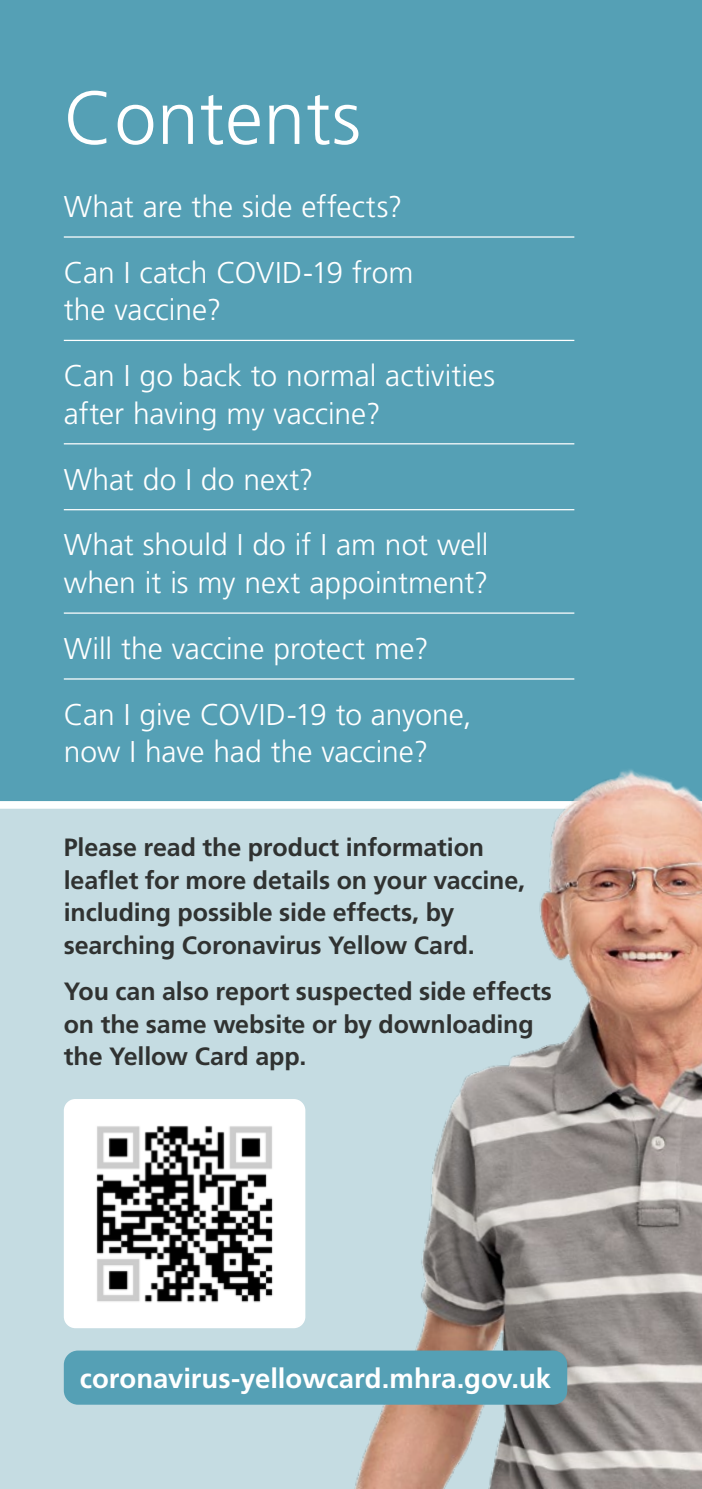
<style>
.page{position:relative;width:702px;height:1489px;background:#fff}
.page>*{position:absolute;margin:0;border:0;box-sizing:border-box;transform-origin:0 0}
.t1{font:300 75px "Frutiger";letter-spacing:.01em;color:#fff}
.Subtitle{font:300 30px/37.5px "Frutiger";color:#fff}
.Body{font:700 27.5px "Frutiger";color:#fff}
.Body-2{font:700 25px/32.5px "Frutiger";letter-spacing:-.005em;color:#303231}
</style>
<div class="page">
<div style="left:0;top:0;width:702px;height:1488px;background:#55a0b5"></div>
<div style="left:0;top:801px;width:702px;height:687px;background:#c5dce2"></div>
<hr style="left:64px;top:236px;width:510px;height:2px;background:#fff">
<hr style="left:64px;top:340px;width:510px;height:1px;background:#fff">
<hr style="left:64px;top:443px;width:510px;height:1px;background:#fff">
<hr style="left:64px;top:509px;width:510px;height:1px;background:#fff">
<hr style="left:64px;top:612px;width:510px;height:1px;background:#fff">
<hr style="left:64px;top:678px;width:510px;height:1px;background:#fff">
<div style="left:65px;top:1099px;width:239px;height:228px;background:#fff;border-radius:11px"></div>
<div style="left:64px;top:1098px;width:241px;height:229px;border:2px solid #fff;border-radius:11px"></div>
<img style="left:96px;top:1125px;width:177px;height:178px">
<div style="left:0;top:801px;width:702px;height:7px;background:#fff"></div>
<img style="left:305px;top:769px;width:397px;height:719px">
<div style="left:64px;top:1350px;width:503px;height:54px;background:#55a0b5;border-radius:14px"></div>
<p class="t1" style="left:64px;top:76px;width:298px">Contents</p>
<p class="Subtitle" style="left:64px;top:188px;width:340px">What are the side effects?</p>
<p class="Subtitle" style="left:64px;top:253px;width:351px">Can I catch COVID-19 from the vaccine?</p>
<p class="Subtitle" style="left:64px;top:357px;width:432px">Can I go back to normal activities after having my vaccine?</p>
<p class="Subtitle" style="left:64px;top:460px;width:251px">What do I do next?</p>
<p class="Subtitle" style="left:64px;top:526px;width:426px">What should I do if I am not well when it is my next appointment?</p>
<p class="Subtitle" style="left:64px;top:629px;width:366px">Will the vaccine protect me?</p>
<p class="Subtitle" style="left:64px;top:695px;width:409px">Can I give COVID-19 to anyone, now I have had the vaccine?</p>
<p class="Body-2" style="left:64px;top:831px;width:463px">Please read the product information leaflet for more details on your vaccine, including possible side effects, by searching Coronavirus Yellow Card.</p>
<p class="Body-2" style="left:64px;top:975px;width:489px">You can also report suspected side effects on the same website or by downloading the Yellow Card app.</p>
<p class="Body" style="left:80px;top:1362px;width:472px">coronavirus-yellowcard.mhra.gov.uk</p>
</div>
